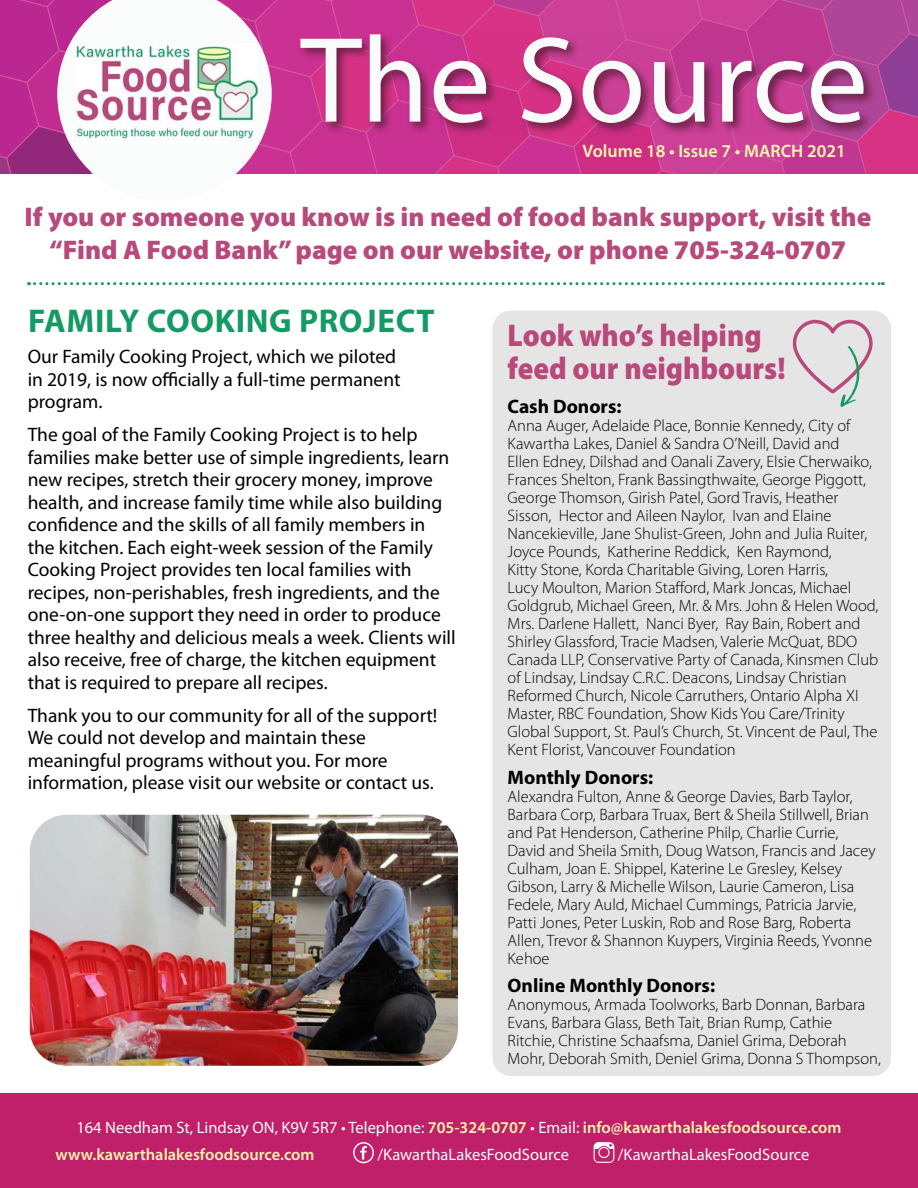
<style>
.page{position:relative;width:918px;height:1188px;background:#fff}
.page>*{position:absolute;margin:0;border:0;box-sizing:border-box;transform-origin:0 0}
.t1{font:700 33px "Myriad Pro";letter-spacing:.02em;color:#159a64}
.t2{font:900 31.5px/33px "Myriad Pro";color:#b8497b;scale:.92 1}
.t3{font:900 27px/32.4px "Myriad Pro";color:#b8497b;text-align:center}
.t4{font:19.5px/22.5px "Myriad Pro";color:#000}
.t5{font:700 19.5px "Myriad Pro";color:#000}
.t6{font:600 18px "Myriad Pro";color:#fbf7ad}
.t7{font:300 16.5px/18px "Myriad Pro";color:#000}
.t8{font:600 16.5px/26.5px "Myriad Pro";color:#faf5af}
.t9{font:16.5px "Myriad Pro";color:#fafbfb}
.s1{color:#faf5af}
.s2{font-weight:400;color:#fafbfb}
</style>
<div class="page">
<div style="left:0;top:1094px;width:918px;height:94px;background:#c01f69"></div>
<svg style="left:0;top:0;width:918px;height:174px"></svg>
<img style="left:76px;top:44px;width:182px;height:100px">
<svg style="left:297px;top:31px;width:579px;height:105px"></svg>
<svg style="left:300px;top:34px;width:564px;height:89px"></svg>
<svg style="left:594px;top:1142px;width:20px;height:21px"></svg>
<svg style="left:353px;top:1142px;width:21px;height:21px"></svg>
<div style="left:0;top:1093px;width:14px;height:95px;background:#c01f69"></div>
<div style="left:492px;top:311px;width:399px;height:765px;background:#e6e5e6;border-radius:18px"></div>
<svg style="left:793px;top:320px;width:80px;height:87px"></svg>
<img style="left:30px;top:815px;width:428px;height:251px">
<svg style="left:35px;top:282px;width:848px;height:3px"></svg>
<p class="t6" style="left:583px;top:139px;width:265px">Volume 18 <span class="s1">•</span> Is<span class="s1">s</span>ue 7 <span class="s1">•</span> MARCH 2021</p>
<h3 class="t3" style="left:25px;top:200px;width:848px">If you or someone you know is in need of food bank support, visit the “Find A Food Bank” page on our website, or phone 705-324-0707</h3>
<h1 class="t1" style="left:28px;top:300px;width:408px">FAMILY COOKING PROJECT</h1>
<p class="t4" style="left:28px;top:345px;width:374px">Our Family Cooking Project, which we piloted in 2019, is now officially a full-time permanent program.</p>
<p class="t4" style="left:28px;top:423px;width:430px">The goal of the Family Cooking Project is to help families make better use of simple ingredients, learn new recipes, stretch their grocery money, improve health, and increase family time while also building confidence and the skills of all family members in the kitchen. Each eight-week session of the Family Cooking Project provides ten local families with recipes, non-perishables, fresh ingredients, and the one-on-one support they need in order to produce three healthy and delicious meals a week. Clients will also receive, free of charge, the kitchen equipment that is required to prepare all recipes.</p>
<p class="t4" style="left:28px;top:704px;width:411px">Thank you to our community for all of the support!<br>We could not develop and maintain these meaningful programs without you. For more information, please visit our website or contact us.</p>
<h2 class="t2" style="left:508px;top:318px;width:304px">Look who’s helping feed our neighbours!</h2>
<p class="t5" style="left:508px;top:394px;width:115px">Cash Donors:</p>
<p class="t7" style="left:508px;top:417px;width:372px">Anna Auger, Adelaide Place, Bonnie Kennedy, City of Kawartha Lakes, Daniel &amp; Sandra O’Neill, David and<br>Ellen Edney, Dilshad and Oanali Zavery, Elsie Cherwaiko, Frances Shelton, Frank Bassingthwaite, George Piggott, George Thomson, Girish Patel, Gord Travis, Heather Sisson, Hector and Aileen Naylor, Ivan and Elaine Nancekieville, Jane Shulist-Green, John and Julia Ruiter, Joyce Pounds, Katherine Reddick, Ken Raymond,<br>Kitty Stone, Korda Charitable Giving, Loren Harris,<br>Lucy Moulton, Marion Stafford, Mark Joncas, Michael Goldgrub, Michael Green, Mr. &amp; Mrs. John &amp; Helen Wood, Mrs. Darlene Hallett, Nanci Byer, Ray Bain, Robert and Shirley Glassford, Tracie Madsen, Valerie McQuat, BDO Canada LLP, Conservative Party of Canada, Kinsmen Club of Lindsay, Lindsay C.R.C. Deacons, Lindsay Christian Reformed Church, Nicole Carruthers, Ontario Alpha XI Master, RBC Foundation, Show Kids You Care/Trinity Global Support, St. Paul’s Church, St. Vincent de Paul, The Kent Florist, Vancouver Foundation</p>
<p class="t5" style="left:508px;top:765px;width:147px">Monthly Donors:</p>
<p class="t7" style="left:508px;top:787px;width:370px">Alexandra Fulton, Anne &amp; George Davies, Barb Taylor, Barbara Corp, Barbara Truax, Bert &amp; Sheila Stillwell, Brian and Pat Henderson, Catherine Philp, Charlie Currie, David and Sheila Smith, Doug Watson, Francis and Jacey Culham, Joan E. Shippel, Katerine Le Gresley, Kelsey Gibson, Larry &amp; Michelle Wilson, Laurie Cameron, Lisa Fedele, Mary Auld, Michael Cummings, Patricia Jarvie, Patti Jones, Peter Luskin, Rob and Rose Barg, Roberta Allen, Trevor &amp; Shannon Kuypers, Virginia Reeds, Yvonne Kehoe</p>
<p class="t5" style="left:508px;top:973px;width:209px">Online Monthly Donors:</p>
<p class="t7" style="left:508px;top:996px;width:375px">Anonymous, Armada Toolworks, Barb Donnan, Barbara Evans, Barbara Glass, Beth Tait, Brian Rump, Cathie Ritchie, Christine Schaafsma, Daniel Grima, Deborah Mohr, Deborah Smith, Deniel Grima, Donna S Thompson,</p>
<p class="t8" style="left:56px;top:1114px;width:787px;text-indent:21px"><span class="s2">164 Needham St, Lindsay ON, K9V 5R7 • Telephone:</span> 705-324-0707 <span class="s2">• Email:</span> info@kawarthalakesfoodsource.com www.kawarthalakesfoodsource.com</p>
<p class="t9" style="left:378px;top:1144px;width:193px">/KawarthaLakesFoodSource</p>
<p class="t9" style="left:618px;top:1144px;width:193px">/KawarthaLakesFoodSource</p>
</div>
